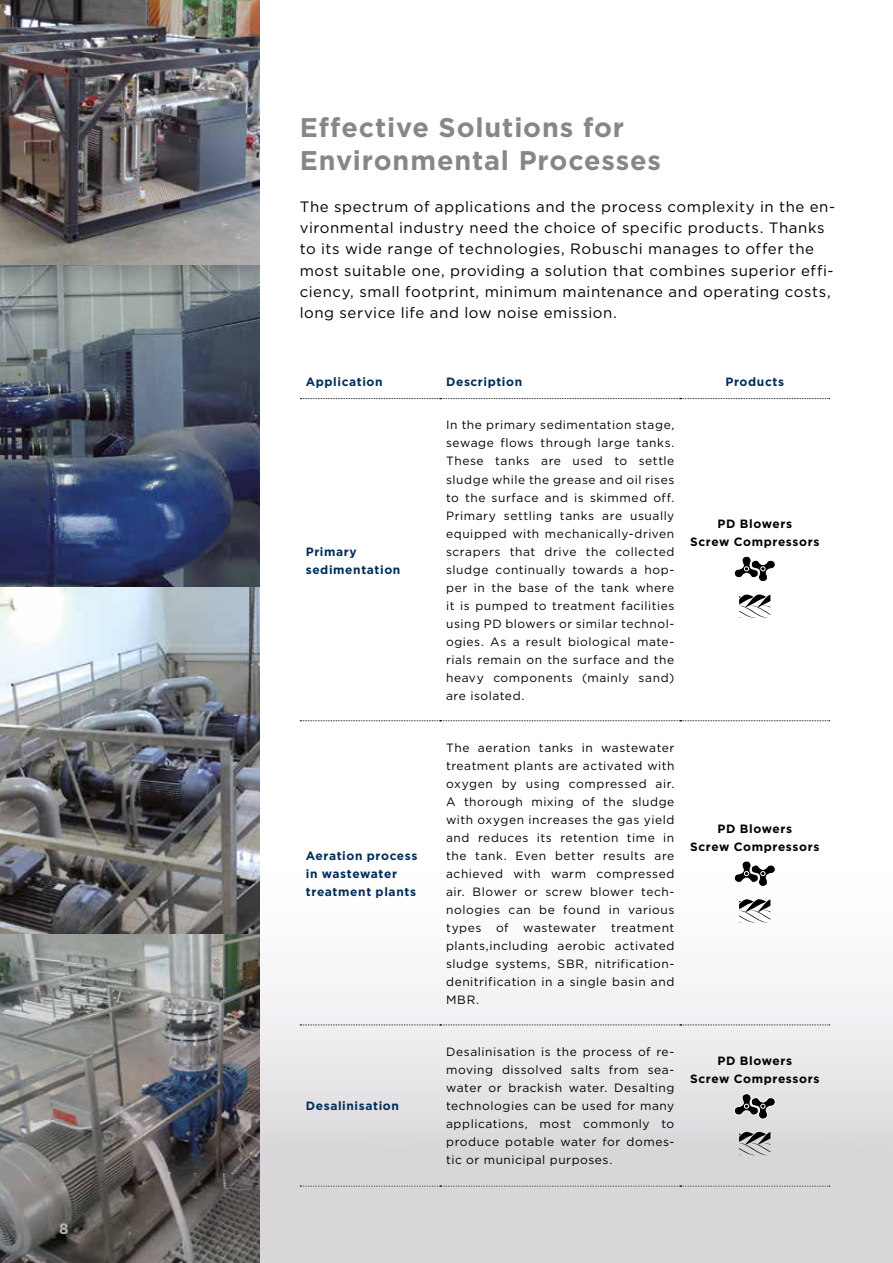
<style>
.page{position:relative;width:893px;height:1263px;background:#fff}
.page>*{position:absolute;margin:0;border:0;box-sizing:border-box;transform-origin:0 0}
.t1{font:700 27px/33px "Gotham";letter-spacing:.03em;color:#878787}
.t2{font:15px/21px "Gotham";letter-spacing:.035em;color:#000}
.t3{font:700 15px "Gotham";color:#b3b2b2}
.t4{font:12px/18px "Gotham";letter-spacing:.045em;color:#000;text-align:justify}
.t5{font:700 12px/18px "Gotham";letter-spacing:.05em;color:#002d59}
.t6{font:700 12px/18px "Gotham";letter-spacing:.05em;color:#000;text-align:center}
</style>
<div class="page">
<img style="left:259px;top:809px;width:634px;height:454px">
<img style="left:0;top:265px;width:259px;height:998px">
<img style="left:0;top:0;width:259px;height:265px">
<svg style="left:300px;top:398px;width:530px;height:1px"></svg>
<svg style="left:300px;top:720px;width:530px;height:1px"></svg>
<svg style="left:300px;top:1024px;width:530px;height:1px"></svg>
<svg style="left:300px;top:1186px;width:530px;height:1px"></svg>
<svg style="left:734px;top:556px;width:42px;height:62px"></svg>
<svg style="left:734px;top:831px;width:42px;height:92px"></svg>
<svg style="left:734px;top:1063px;width:42px;height:93px;background:#bdbbbd"></svg>
<p class="t3" style="left:59px;top:1218px;width:11px">8</p>
<h1 class="t1" style="left:300px;top:111px;width:363px">Effective Solutions for<br>Environmental Processes</h1>
<p class="t2" style="left:300px;top:196px;width:537px">The spectrum of applications and the process complexity in the en&shy;vironmental industry need the choice of specific products. Thanks to its wide range of technologies, Robuschi manages to offer the most suitable one, providing a solution that combines superior effi&shy;ciency, small footprint, minimum maintenance and operating costs, long service life and low noise emission.</p>
<p class="t5" style="left:306px;top:372px;width:78px">Application</p>
<p class="t5" style="left:446px;top:372px;width:78px">Description</p>
<p class="t5" style="left:725px;top:372px;width:60px">Products</p>
<p class="t5" style="left:306px;top:542px;width:96px">Primary sedimentation</p>
<p class="t5" style="left:306px;top:846px;width:113px">Aeration process in wastewater treatment plants</p>
<p class="t5" style="left:306px;top:1097px;width:95px">Desalinisation</p>
<p class="t4" style="left:446px;top:416px;width:230px">In the primary sedimentation stage, sewage flows through large tanks.<br>These tanks are used to settle sludge while the grease and oil rises to the surface and is skimmed off.<br>Primary settling tanks are usually equipped with mechanically-driven scrapers that drive the collected sludge continually towards a hop&shy;per in the base of the tank where it is pumped to treatment facilities using PD blowers or similar technol&shy;ogies. As a result biological mate&shy;rials remain on the surface and the heavy components (mainly sand) are isolated.</p>
<p class="t6" style="left:690px;top:515px;width:131px">PD Blowers<br>Screw Compressors</p>
<p class="t4" style="left:446px;top:738px;width:230px">The aeration tanks in wastewater treatment plants are activated with oxygen by using compressed air.<br>A thorough mixing of the sludge with oxygen increases the gas yield and reduces its retention time in the tank. Even better results are achieved with warm compressed air. Blower or screw blower tech&shy;nologies can be found in various types of wastewater treatment plants,including aerobic activated sludge systems, SBR, nitrification&shy;denitrification in a single basin and MBR.</p>
<p class="t6" style="left:690px;top:819px;width:131px">PD Blowers<br>Screw Compressors</p>
<p class="t4" style="left:446px;top:1042px;width:230px">Desalinisation is the process of re&shy;moving dissolved salts from sea&shy;water or brackish water. Desalting technologies can be used for many applications, most commonly to produce potable water for domes&shy;tic or municipal purposes.</p>
<p class="t6" style="left:690px;top:1052px;width:131px">PD Blowers<br>Screw Compressors</p>
</div>
